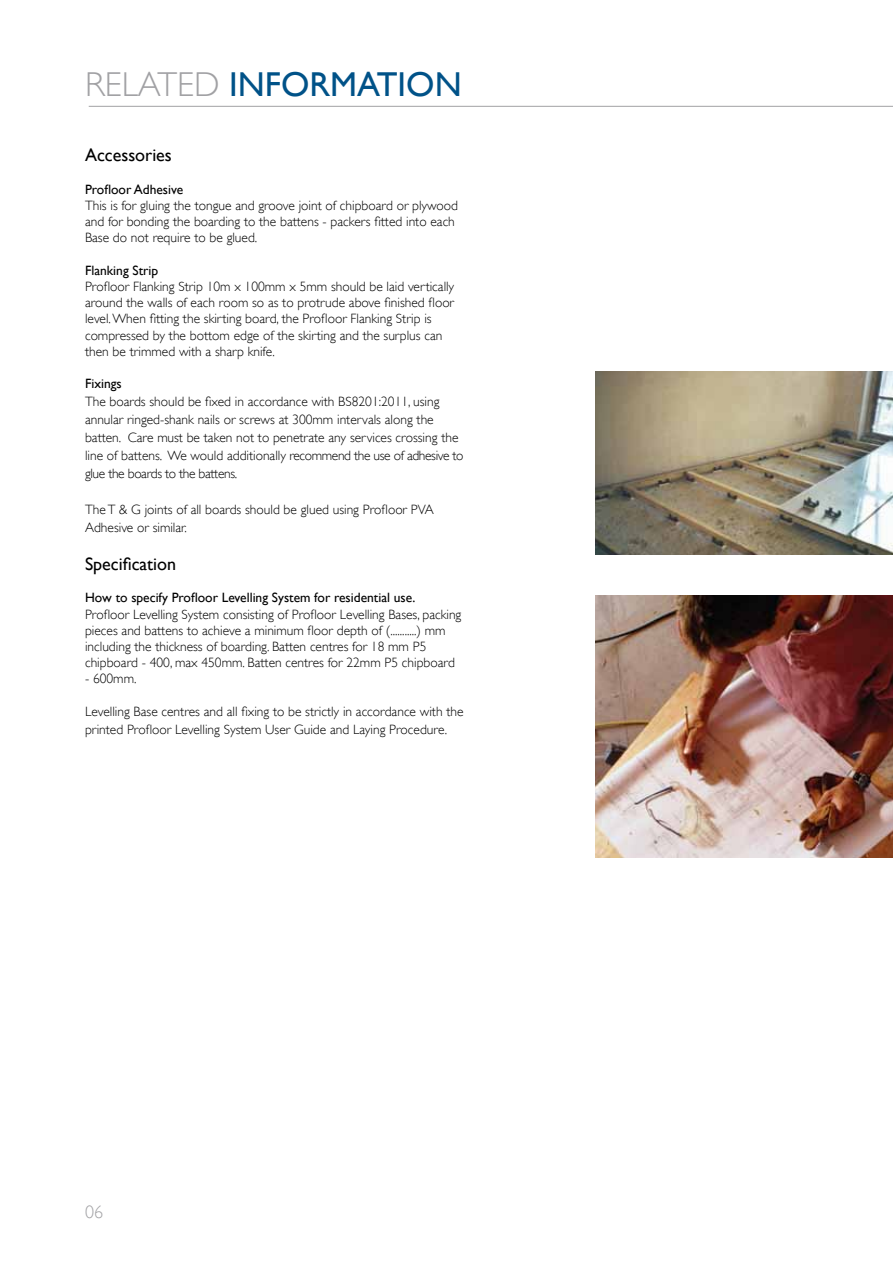
<style>
.page{position:relative;width:893px;height:1263px;background:#fff}
.page>*{position:absolute;margin:0;border:0;box-sizing:border-box;transform-origin:0 0}
.t1{font:34.5px "Gill Sans";color:#005288}
.t2{font:18px "Gill Sans";color:#000}
.t3{font:300 18px "Gill Sans";color:#a1a1a4}
.t4{font:300 13.5px/16.2px "Gill Sans";color:#000}
.t5{font:13.5px "Gill Sans";color:#000}
.s1{font-weight:300;color:#a1a1a4}
</style>
<div class="page">
<hr style="left:89px;top:106px;width:804px;height:1px;background:#a1a1a4">
<img style="left:595px;top:596px;width:298px;height:262px">
<img style="left:595px;top:371px;width:298px;height:184px">
<h1 class="t1" style="left:85px;top:64px;width:378px"><span class="s1">RELATED</span> INFORMATION</h1>
<h2 class="t2" style="left:85px;top:145px;width:88px">Accessories</h2>
<p class="t5" style="left:85px;top:181px;width:100px">Profloor Adhesive</p>
<p class="t4" style="left:85px;top:197px;width:374px">This is for gluing the tongue and groove joint of chipboard or plywood and for bonding the boarding to the battens - packers fitted into each<br>Base do not require to be glued.</p>
<p class="t5" style="left:85px;top:262px;width:75px">Flanking Strip</p>
<p class="t4" style="left:85px;top:278px;width:371px">Profloor Flanking Strip 10m x 100mm x 5mm should be laid vertically around the walls of each room so as to protrude above finished floor level. When fitting the skirting board, the Profloor Flanking Strip is compressed by the bottom edge of the skirting and the surplus can then be trimmed with a sharp knife.</p>
<p class="t5" style="left:85px;top:376px;width:38px">Fixings</p>
<p class="t4" style="left:85px;top:392px;width:380px;line-height:18px">The boards should be fixed in accordance with BS8201:2011, using annular ringed-shank nails or screws at 300mm intervals along the batten. Care must be taken not to penetrate any services crossing the line of battens. We would additionally recommend the use of adhesive to glue the boards to the battens.</p>
<p class="t4" style="left:85px;top:500px;width:350px;line-height:18px">The T &amp; G joints of all boards should be glued using Profloor PVA<br>Adhesive or similar.</p>
<h2 class="t2" style="left:85px;top:553px;width:93px">Specification</h2>
<p class="t5" style="left:85px;top:590px;width:332px">How to specify Profloor Levelling System for residential use.</p>
<p class="t4" style="left:85px;top:606px;width:378px">Profloor Levelling System consisting of Profloor Levelling Bases, packing pieces and battens to achieve a minimum floor depth of (...........) mm including the thickness of boarding. Batten centres for 18 mm P5 chipboard - 400, max 450mm. Batten centres for 22mm P5 chipboard</p>
<p class="t4" style="left:85px;top:671px;width:53px">- 600mm.</p>
<p class="t4" style="left:85px;top:702px;width:380px;line-height:18px">Levelling Base centres and all fixing to be strictly in accordance with the printed Profloor Levelling System User Guide and Laying Procedure.</p>
<h2 class="t3" style="left:85px;top:1201px;width:19px">06</h2>
</div>
